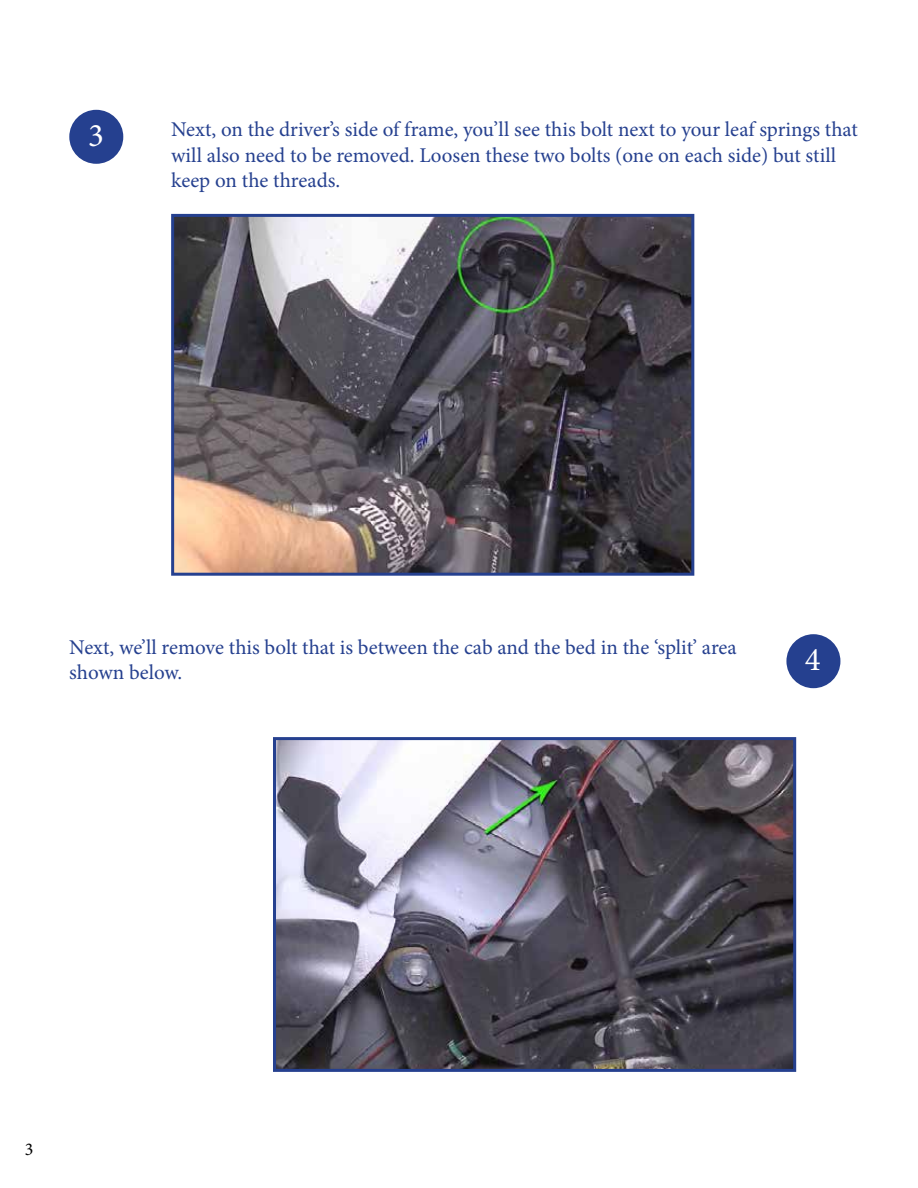
<style>
.page{position:relative;width:918px;height:1188px;background:#fff}
.page>*{position:absolute;margin:0;border:0;box-sizing:border-box;transform-origin:0 0}
.t1{font:33px "Minion Pro";color:#fff}
.t2{font:21px/25.2px "Minion Pro";color:#25408f}
.t3{font:18px "Minion Pro";color:#000}
</style>
<div class="page">
<div style="left:69px;top:110px;width:54px;height:54px;background:#25408f;border-radius:50%"></div>
<div style="left:786px;top:634px;width:54px;height:54px;background:#25408f;border-radius:50%"></div>
<img style="left:175px;top:218px;width:515px;height:354px">
<div style="left:171px;top:214px;width:523px;height:362px;border:3px solid #25408f"></div>
<img style="left:277px;top:741px;width:515px;height:327px">
<div style="left:273px;top:737px;width:523px;height:335px;border:3px solid #25408f"></div>
<h1 class="t1" style="left:88px;top:113px;width:17px">3</h1>
<p class="t2" style="left:171px;top:117px;width:688px">Next, on the driver’s side of frame, you’ll see this bolt next to your leaf springs that will also need to be removed. Loosen these two bolts (one on each side) but still keep on the threads.</p>
<p class="t2" style="left:69px;top:635px;width:669px">Next, we’ll remove this bolt that is between the cab and the bed in the ‘split’ area shown below.</p>
<h1 class="t1" style="left:805px;top:638px;width:17px">4</h1>
<p class="t3" style="left:25px;top:1138px;width:10px">3</p>
</div>
